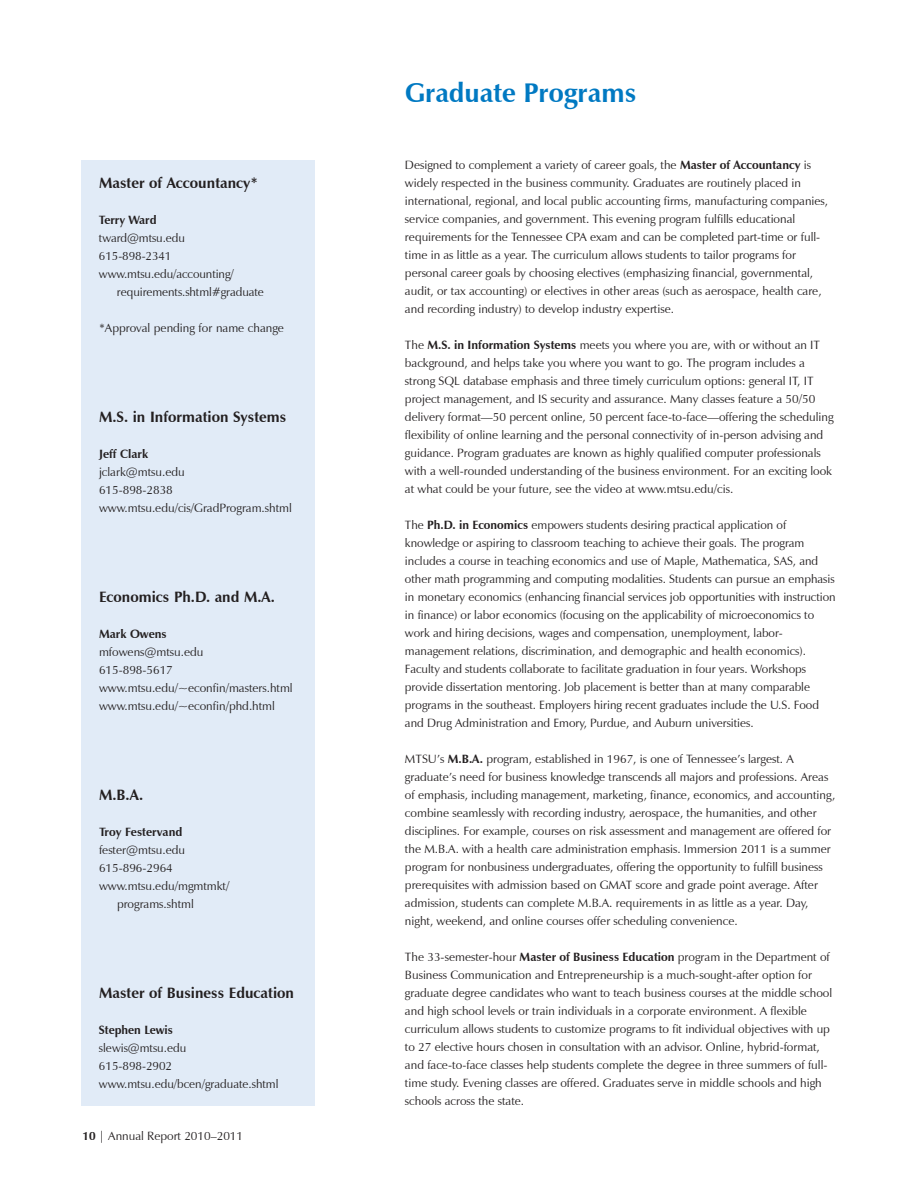
<style>
.page{position:relative;width:918px;height:1188px;background:#fff}
.page>*{position:absolute;margin:0;border:0;box-sizing:border-box;transform-origin:0 0}
.t1{font:700 27px "Zapf Humanist 601 BT";color:#0079c2}
.t2{font:700 15px "Zapf Humanist 601 BT";color:#231f20}
.t3{font:12px/18px "Zapf Humanist 601 BT";color:#231f20}
.t4{font:700 12px "Zapf Humanist 601 BT";color:#231f20}
.s1{font-weight:700}
</style>
<div class="page">
<div style="left:81px;top:161px;width:234px;height:945px;background:#e1ebf7"></div>
<p class="t2" style="left:99px;top:173px;width:161px">Master of Accountancy*</p>
<p class="t4" style="left:99px;top:212px;width:59px">Terry Ward</p>
<p class="t3" style="left:99px;top:229px;width:88px">tward@mtsu.edu</p>
<p class="t3" style="left:99px;top:247px;width:74px">615-898-2341</p>
<p class="t3" style="left:99px;top:265px;width:136px">www.mtsu.edu/accounting/</p>
<p class="t3" style="left:117px;top:283px;width:148px">requirements.shtml#graduate</p>
<p class="t3" style="left:99px;top:319px;width:186px">*Approval pending for name change</p>
<p class="t2" style="left:99px;top:407px;width:189px">M.S. in Information Systems</p>
<p class="t4" style="left:99px;top:446px;width:51px">Jeff Clark</p>
<p class="t3" style="left:99px;top:463px;width:194px">jclark@mtsu.edu<br>615-898-2838 www.mtsu.edu/cis/GradProgram.shtml</p>
<p class="t2" style="left:99px;top:587px;width:178px">Economics Ph.D. and M.A.</p>
<p class="t4" style="left:99px;top:626px;width:69px">Mark Owens</p>
<p class="t3" style="left:99px;top:643px;width:195px">mfowens@mtsu.edu<br>615-898-5617 www.mtsu.edu/~econfin/masters.html www.mtsu.edu/~econfin/phd.html</p>
<p class="t2" style="left:99px;top:785px;width:46px">M.B.A.</p>
<p class="t4" style="left:99px;top:824px;width:85px">Troy Festervand</p>
<p class="t3" style="left:99px;top:841px;width:88px">fester@mtsu.edu</p>
<p class="t3" style="left:99px;top:859px;width:75px">615-896-2964</p>
<p class="t3" style="left:99px;top:877px;width:132px">www.mtsu.edu/mgmtmkt/</p>
<p class="t3" style="left:117px;top:895px;width:78px">programs.shtml</p>
<p class="t2" style="left:99px;top:983px;width:197px">Master of Business Education</p>
<p class="t4" style="left:99px;top:1022px;width:76px">Stephen Lewis</p>
<p class="t3" style="left:99px;top:1039px;width:181px">slewis@mtsu.edu<br>615-898-2902 www.mtsu.edu/bcen/graduate.shtml</p>
<p class="t3" style="left:82px;top:1127px;width:162px"><span class="s1">10</span> | Annual Report 2010–2011</p>
<h1 class="t1" style="left:405px;top:76px;width:233px">Graduate Programs</h1>
<p class="t3" style="left:405px;top:156px;width:425px">Designed to complement a variety of career goals, the <span class="s1">Master of Accountancy</span> is widely respected in the business community. Graduates are routinely placed in international, regional, and local public accounting firms, manufacturing companies, service companies, and government. This evening program fulfills educational requirements for the Tennessee CPA exam and can be completed part-time or full&shy;time in as little as a year. The curriculum allows students to tailor programs for personal career goals by choosing electives (emphasizing financial, governmental, audit, or tax accounting) or electives in other areas (such as aerospace, health care, and recording industry) to develop industry expertise.</p>
<p class="t3" style="left:405px;top:336px;width:430px">The <span class="s1">M.S. in Information Systems</span> meets you where you are, with or without an IT background, and helps take you where you want to go. The program includes a strong SQL database emphasis and three timely curriculum options: general IT, IT project management, and IS security and assurance. Many classes feature a 50/50 delivery format—50 percent online, 50 percent face-to-face—offering the scheduling flexibility of online learning and the personal connectivity of in-person advising and guidance. Program graduates are known as highly qualified computer professionals with a well-rounded understanding of the business environment. For an exciting look at what could be your future, see the video at www.mtsu.edu/cis.</p>
<p class="t3" style="left:405px;top:516px;width:432px">The <span class="s1">Ph.D. in Economics</span> empowers students desiring practical application of knowledge or aspiring to classroom teaching to achieve their goals. The program includes a course in teaching economics and use of Maple, Mathematica, SAS, and other math programming and computing modalities. Students can pursue an emphasis in monetary economics (enhancing financial services job opportunities with instruction in finance) or labor economics (focusing on the applicability of microeconomics to work and hiring decisions, wages and compensation, unemployment, labor&shy;management relations, discrimination, and demographic and health economics).<br>Faculty and students collaborate to facilitate graduation in four years. Workshops provide dissertation mentoring. Job placement is better than at many comparable programs in the southeast. Employers hiring recent graduates include the U.S. Food and Drug Administration and Emory, Purdue, and Auburn universities.</p>
<p class="t3" style="left:405px;top:750px;width:432px">MTSU’s <span class="s1">M.B.A.</span> program, established in 1967, is one of Tennessee’s largest. A graduate’s need for business knowledge transcends all majors and professions. Areas of emphasis, including management, marketing, finance, economics, and accounting, combine seamlessly with recording industry, aerospace, the humanities, and other disciplines. For example, courses on risk assessment and management are offered for the M.B.A. with a health care administration emphasis. Immersion 2011 is a summer program for nonbusiness undergraduates, offering the opportunity to fulfill business prerequisites with admission based on GMAT score and grade point average. After admission, students can complete M.B.A. requirements in as little as a year. Day, night, weekend, and online courses offer scheduling convenience.</p>
<p class="t3" style="left:405px;top:948px;width:429px">The 33-semester-hour <span class="s1">Master of Business Education</span> program in the Department of Business Communication and Entrepreneurship is a much-sought-after option for graduate degree candidates who want to teach business courses at the middle school and high school levels or train individuals in a corporate environment. A flexible curriculum allows students to customize programs to fit individual objectives with up to 27 elective hours chosen in consultation with an advisor. Online, hybrid-format, and face-to-face classes help students complete the degree in three summers of full&shy;time study. Evening classes are offered. Graduates serve in middle schools and high schools across the state.</p>
</div>
